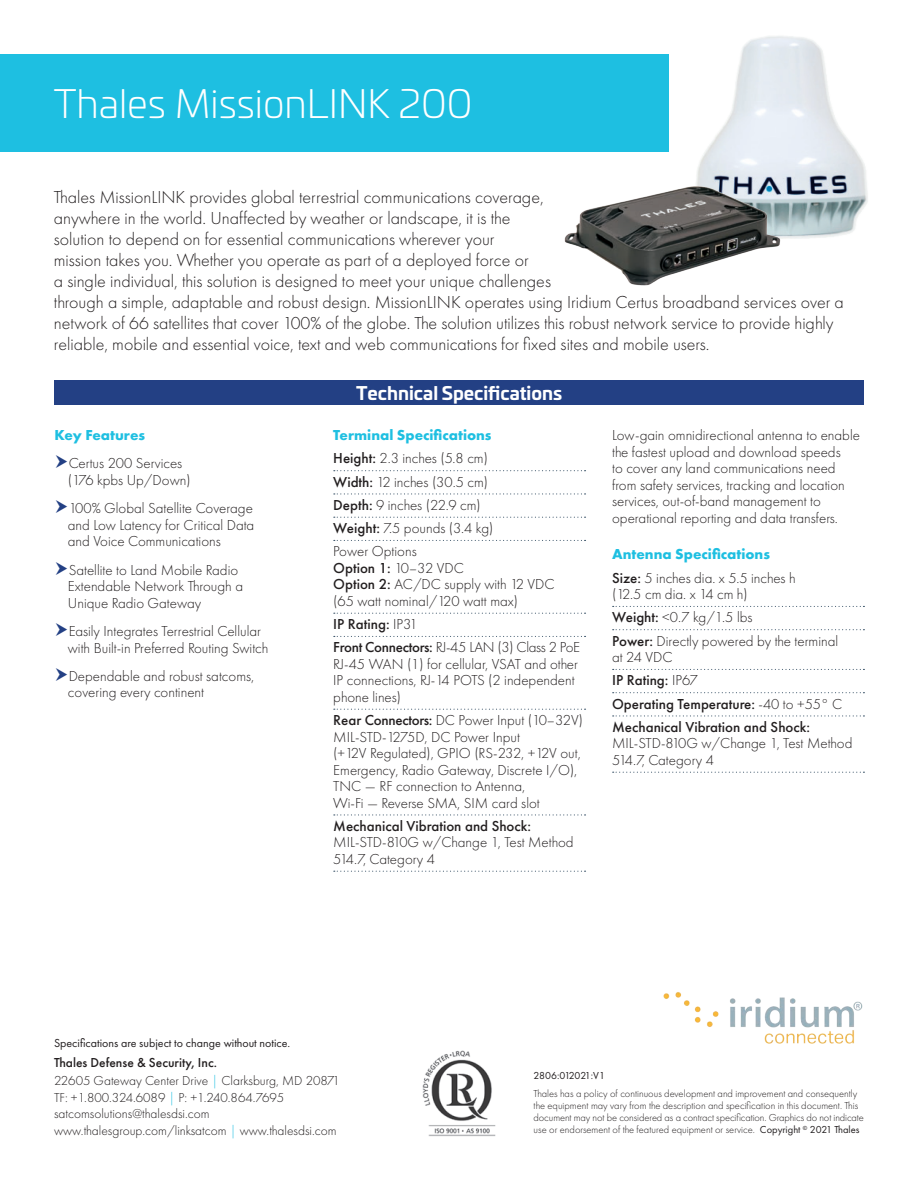
<style>
.page{position:relative;width:918px;height:1188px;background:#fff}
.page>*{position:absolute;margin:0;border:0;box-sizing:border-box;transform-origin:0 0}
.t1{font:300 39px "Univia Pro";color:#fff}
.t2{font:300 18px/21px "Futura PT";color:#231f20}
.t3{font:700 18px "Univia Pro";color:#fff}
.t4{font:300 15px/16.5px "Futura PT";color:#231f20}
.t5{font:500 15px/23.2px "Futura PT";color:#231f20}
.t6{font:700 15px "Futura PT";color:#1ebfe1}
.t7{font:300 13.5px/16.5px "Futura PT";color:#231f20}
.t8{font:12px "Futura PT";color:#231f20}
.t9{font:300 10.5px/12px "Futura PT";color:#231f20}
.t10{font:10.5px "Futura PT";letter-spacing:-.025em;color:#231f20}
.s1{font-weight:700;color:#1ebfe1}
.s2{font-weight:500}
.s3{font-weight:300}
.s4{color:#1ebfe1}
.s5{font-weight:400}
</style>
<div class="page">
<img style="left:422px;top:1050px;width:74px;height:86px">
<div style="left:0;top:54px;width:668px;height:98px;background:#1ebfe1"></div>
<div style="left:54px;top:380px;width:810px;height:25px;background:#234084"></div>
<svg style="left:334px;top:470px;width:252px;height:1px"></svg>
<svg style="left:334px;top:493px;width:252px;height:2px"></svg>
<svg style="left:334px;top:517px;width:252px;height:1px"></svg>
<svg style="left:334px;top:540px;width:252px;height:1px"></svg>
<svg style="left:334px;top:613px;width:252px;height:1px"></svg>
<svg style="left:334px;top:636px;width:252px;height:1px"></svg>
<svg style="left:334px;top:709px;width:252px;height:1px"></svg>
<svg style="left:334px;top:814px;width:252px;height:2px"></svg>
<svg style="left:334px;top:871px;width:252px;height:1px"></svg>
<svg style="left:613px;top:606px;width:251px;height:1px"></svg>
<svg style="left:613px;top:629px;width:251px;height:1px"></svg>
<svg style="left:613px;top:669px;width:251px;height:1px"></svg>
<svg style="left:613px;top:692px;width:251px;height:1px"></svg>
<svg style="left:613px;top:715px;width:251px;height:2px"></svg>
<svg style="left:613px;top:772px;width:251px;height:1px"></svg>
<img style="left:697px;top:36px;width:171px;height:203px">
<img style="left:564px;top:176px;width:221px;height:110px">
<img style="left:663px;top:992px;width:200px;height:52px">
<h1 class="t1" style="left:54px;top:76px;width:420px">Thales MissionLINK 200</h1>
<p class="t2" style="left:54px;top:186px;width:792px">Thales MissionLINK provides global terrestrial communications coverage,<br>anywhere in the world. Unaffected by weather or landscape, it is the<br>solution to depend on for essential communications wherever your<br>mission takes you. Whether you operate as part of a deployed force or<br>a single individual, this solution is designed to meet your unique challenges<br>through a simple, adaptable and robust design. MissionLINK operates using Iridium Certus broadband services over a network of 66 satellites that cover 100% of the globe. The solution utilizes this robust network service to provide highly reliable, mobile and essential voice, text and web communications for fixed sites and mobile users.</p>
<p class="t6" style="left:54px;top:425px;width:92px">Key Features</p>
<p class="t4" style="left:68px;top:455px;width:124px">Certus 200 Services (176 kpbs Up/Down)</p>
<p class="t4" style="left:68px;top:500px;width:188px;text-align:justify">100% Global Satellite Coverage and Low Latency for Critical Data and Voice Communications</p>
<p class="t4" style="left:68px;top:562px;width:177px">Satellite to Land Mobile Radio<br>Extendable Network Through a<br>Unique Radio Gateway</p>
<p class="t4" style="left:68px;top:623px;width:202px">Easily Integrates Terrestrial Cellular with Built-in Preferred Routing Switch</p>
<p class="t4" style="left:68px;top:668px;width:188px">Dependable and robust satcoms, covering every continent</p>
<p class="t3" style="left:356px;top:378px;width:208px">Technical Specifications</p>
<p class="t4" style="left:333px;top:424px;width:162px;line-height:23.2px"><span class="s1">Terminal Specifications<br></span><span class="s2">Height:</span> 2.3 inches (5.8 cm)<br><span class="s2">Width:</span> 12 inches (30.5 cm)<br><span class="s2">Depth:</span> 9 inches (22.9 cm)<br><span class="s2">Weight:</span> 7.5 pounds (3.4 kg)<br>Power Options</p>
<p class="t4" style="left:333px;top:560px;width:223px"><span class="s2">Option 1:</span> 10–32 VDC<br><span class="s2">Option 2:</span> AC/DC supply with 12 VDC (65 watt nominal/120 watt max)</p>
<p class="t5" style="left:333px;top:613px;width:248px">IP Rating: <span class="s3">IP31<br></span>Front Connectors: <span class="s3">RJ-45 LAN (3) Class 2 PoE</span></p>
<p class="t4" style="left:333px;top:656px;width:246px">RJ-45 WAN (1) for cellular, VSAT and other<br>IP connections, RJ-14 POTS (2 independent phone lines)</p>
<p class="t4" style="left:333px;top:712px;width:251px"><span class="s2">Rear Connectors:</span> DC Power Input (10–32V)<br>MIL-STD-1275D, DC Power Input<br>(+12V Regulated), GPIO (RS-232, +12V out, Emergency, Radio Gateway, Discrete I/O), TNC — RF connection to Antenna,<br>Wi-Fi — Reverse SMA, SIM card slot</p>
<p class="t5" style="left:333px;top:814px;width:199px">Mechanical Vibration and Shock:</p>
<p class="t4" style="left:333px;top:834px;width:242px">MIL-STD-810G w/Change 1, Test Method<br>514.7, Category 4</p>
<p class="t4" style="left:612px;top:427px;width:249px">Low-gain omnidirectional antenna to enable the fastest upload and download speeds<br>to cover any land communications need from safety services, tracking and location services, out-of-band management to operational reporting and data transfers.</p>
<p class="t4" style="left:612px;top:543px;width:185px;line-height:23.2px"><span class="s1">Antenna Specifications<br></span><span class="s2">Size:</span> 5 inches dia. x 5.5 inches h</p>
<p class="t4" style="left:612px;top:583px;width:228px;line-height:23.2px">(12.5 cm dia. x 14 cm h)<br><span class="s2">Weight:</span> &lt;0.7 kg/1.5 lbs<br><span class="s2">Power:</span> Directly powered by the terminal</p>
<p class="t5" style="left:612px;top:646px;width:232px"><span class="s3">at 24 VDC<br></span>IP Rating: <span class="s3">IP67<br></span>Operating Temperature: <span class="s3">-40 to +55° C<br></span>Mechanical Vibration and Shock:</p>
<p class="t4" style="left:612px;top:735px;width:242px">MIL-STD-810G w/Change 1, Test Method<br>514.7, Category 4</p>
<p class="t8" style="left:54px;top:1036px;width:238px">Specifications are subject to change without notice.</p>
<p class="t7" style="left:54px;top:1054px;width:288px;line-height:17.9px"><span class="s2">Thales Defense &amp; Security, Inc.<br></span>22605 Gateway Center Drive <span class="s4">|</span> Clarksburg, MD 20871</p>
<p class="t7" style="left:54px;top:1089px;width:284px">TF: +1.800.324.6089 <span class="s4">|</span> P: +1.240.864.7695 satcomsolutions@thalesdsi.com www.thalesgroup.com/linksatcom <span class="s4">|</span> www.thalesdsi.com</p>
<p class="t10" style="left:534px;top:1070px;width:73px">2806:012021:V1</p>
<p class="t9" style="left:534px;top:1088px;width:332px">Thales has a policy of continuous development and improvement and consequently the equipment may vary from the description and specification in this document. This document may not be considered as a contract specification. Graphics do not indicate use or endorsement of the featured equipment or service. <span class="s5">Copyright</span> <sup>©</sup> <span class="s5">2021 Thales</span></p>
</div>
